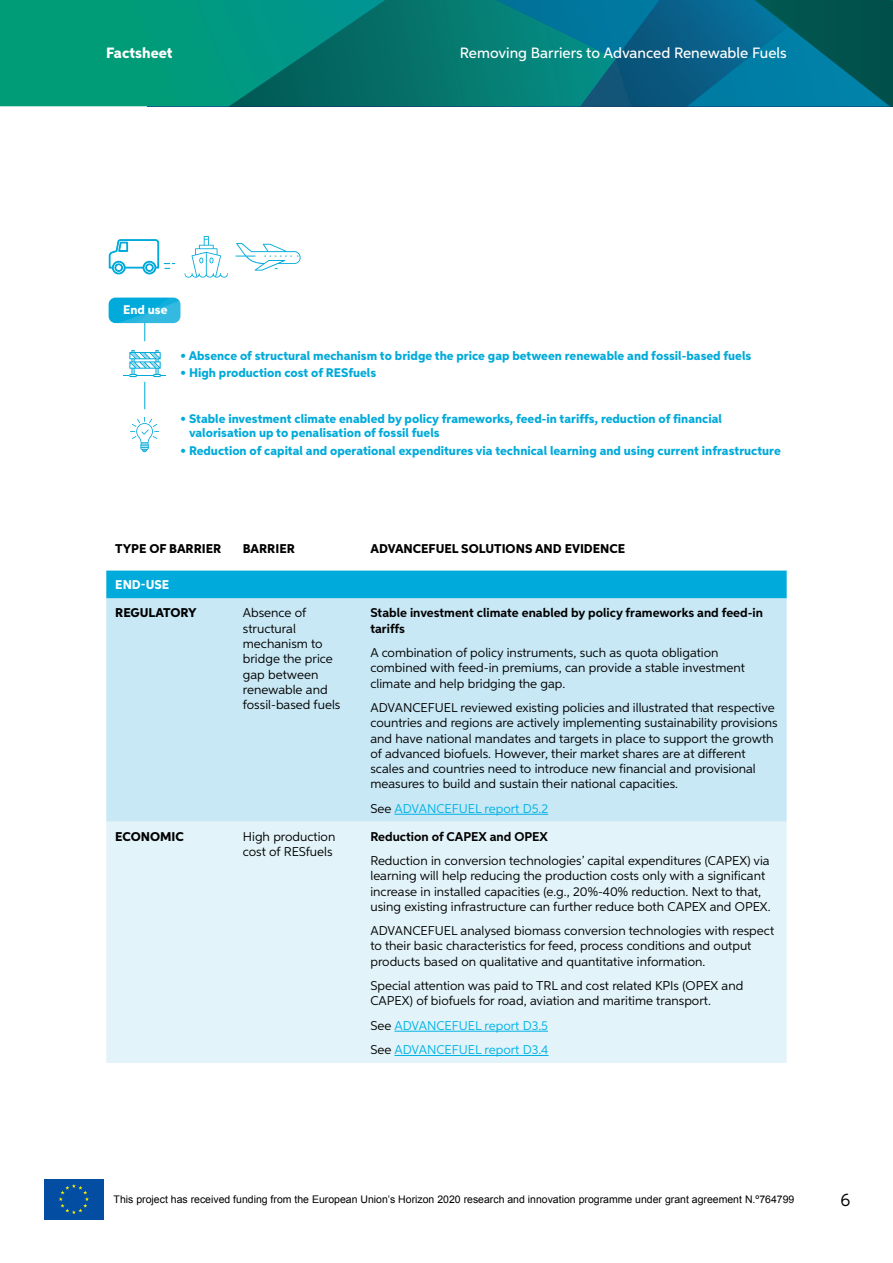
<style>
.page{position:relative;width:893px;height:1263px;background:#fff}
.page>*{position:absolute;margin:0;border:0;box-sizing:border-box;transform-origin:0 0}
.t1{font:18px "Aspira";color:#000}
.t2{font:500 15px "Aspira";color:#fff}
.t3{font:800 15px "Aspira";color:#fff}
.t4{font:12.75px/15.3px "Aspira";color:#000}
.t5{font:700 12.75px/15.3px "Aspira";color:#000}
.t6{font:12.75px/24.3px "Aspira";color:#00b2e4}
.t7{font:800 12.75px "Aspira";color:#000}
.t8{font:800 12.75px "Aspira";color:#fff}
.t9{font:800 12.6px/14.4px "Aspira";color:#00aada}
.t10{font:800 12.6px "Aspira";color:#fff}
.t11{font:10.5px "Arial";color:#000}
.s1{color:#000}
</style>
<div class="page">
<svg style="left:0;top:0;width:893px;height:106px;background:#027d7b"></svg>
<div style="left:44px;top:1179px;width:60px;height:40px;background:#034ea2"></div>
<svg style="left:59px;top:1184px;width:30px;height:30px"></svg>
<svg style="left:123px;top:350px;width:43px;height:59px"></svg>
<svg style="left:130px;top:417px;width:29px;height:35px"></svg>
<svg style="left:235px;top:243px;width:66px;height:28px"></svg>
<svg style="left:184px;top:236px;width:44px;height:42px"></svg>
<svg style="left:109px;top:239px;width:66px;height:35px"></svg>
<div style="left:109px;top:298px;width:71px;height:25px;background:#00aada;border-radius:7px"></div>
<svg style="left:118px;top:297px;width:63px;height:44px"></svg>
<div style="left:106px;top:570px;width:681px;height:28px;background:#00aada"></div>
<div style="left:106px;top:598px;width:681px;height:224px;background:#c8e8f5"></div>
<div style="left:106px;top:822px;width:681px;height:241px;background:#e2f3f9"></div>
<hr style="left:394px;top:814px;width:154px;height:1px;background:#00b2e4">
<hr style="left:394px;top:1031px;width:154px;height:1px;background:#00b2e4">
<hr style="left:394px;top:1055px;width:154px;height:1px;background:#00b2e4">
<p class="t3" style="left:106px;top:44px;width:68px">Factsheet</p>
<p class="t2" style="left:460px;top:44px;width:328px">Removing Barriers to Advanced Renewable Fuels</p>
<p class="t10" style="left:123px;top:302px;width:46px">End use</p>
<p class="t9" style="left:181px;top:349px;width:572px">• Absence of structural mechanism to bridge the price gap between renewable and fossil-based fuels</p>
<p class="t9" style="left:181px;top:366px;width:197px">• High production cost of RESfuels</p>
<p class="t9" style="left:189px;top:412px;width:534px;text-indent:-8px">• Stable investment climate enabled by policy frameworks, feed-in tariffs, reduction of financial valorisation up to penalisation of fossil fuels</p>
<p class="t9" style="left:181px;top:443px;width:602px">• Reduction of capital and operational expenditures via technical learning and using current infrastructure</p>
<p class="t7" style="left:115px;top:540px;width:107px">TYPE OF BARRIER</p>
<p class="t7" style="left:243px;top:540px;width:53px">BARRIER</p>
<p class="t7" style="left:370px;top:540px;width:256px">ADVANCEFUEL SOLUTIONS AND EVIDENCE</p>
<p class="t8" style="left:115px;top:577px;width:55px">END-USE</p>
<p class="t7" style="left:115px;top:605px;width:83px">REGULATORY</p>
<p class="t4" style="left:243px;top:605px;width:99px">Absence of structural mechanism to bridge the price gap between renewable and fossil-based fuels</p>
<p class="t5" style="left:370px;top:605px;width:394px">Stable investment climate enabled by policy frameworks and feed-in tariffs</p>
<p class="t4" style="left:370px;top:645px;width:376px">A combination of policy instruments, such as quota obligation combined with feed-in premiums, can provide a stable investment climate and help bridging the gap.</p>
<p class="t4" style="left:370px;top:700px;width:409px">ADVANCEFUEL reviewed existing policies and illustrated that respective countries and regions are actively implementing sustainability provisions and have national mandates and targets in place to support the growth of advanced biofuels. However, their market shares are at different scales and countries need to introduce new financial and provisional measures to build and sustain their national capacities.</p>
<p class="t6" style="left:370px;top:796px;width:179px"><span class="s1">See</span> ADVANCEFUEL report D5.2</p>
<p class="t7" style="left:115px;top:828px;width:70px">ECONOMIC</p>
<p class="t4" style="left:243px;top:828px;width:94px">High production cost of RESfuels</p>
<p class="t5" style="left:370px;top:829px;width:179px">Reduction of CAPEX and OPEX</p>
<p class="t4" style="left:370px;top:853px;width:402px">Reduction in conversion technologies’ capital expenditures (CAPEX) via learning will help reducing the production costs only with a significant increase in installed capacities (e.g., 20%-40% reduction. Next to that, using existing infrastructure can further reduce both CAPEX and OPEX.</p>
<p class="t4" style="left:370px;top:923px;width:405px">ADVANCEFUEL analysed biomass conversion technologies with respect to their basic characteristics for feed, process conditions and output products based on qualitative and quantitative information.</p>
<p class="t4" style="left:370px;top:978px;width:374px">Special attention was paid to TRL and cost related KPIs (OPEX and<br>CAPEX) of biofuels for road, aviation and maritime transport.</p>
<p class="t6" style="left:370px;top:1013px;width:180px"><span class="s1">See</span> ADVANCEFUEL report D3.5<br><span class="s1">See</span> ADVANCEFUEL report D3.4</p>
<p class="t11" style="left:114px;top:1192px;width:682px">This project has received funding from the European Union’s Horizon 2020 research and innovation programme under grant agreement N.º764799</p>
<h1 class="t1" style="left:841px;top:1189px;width:11px">6</h1>
</div>
